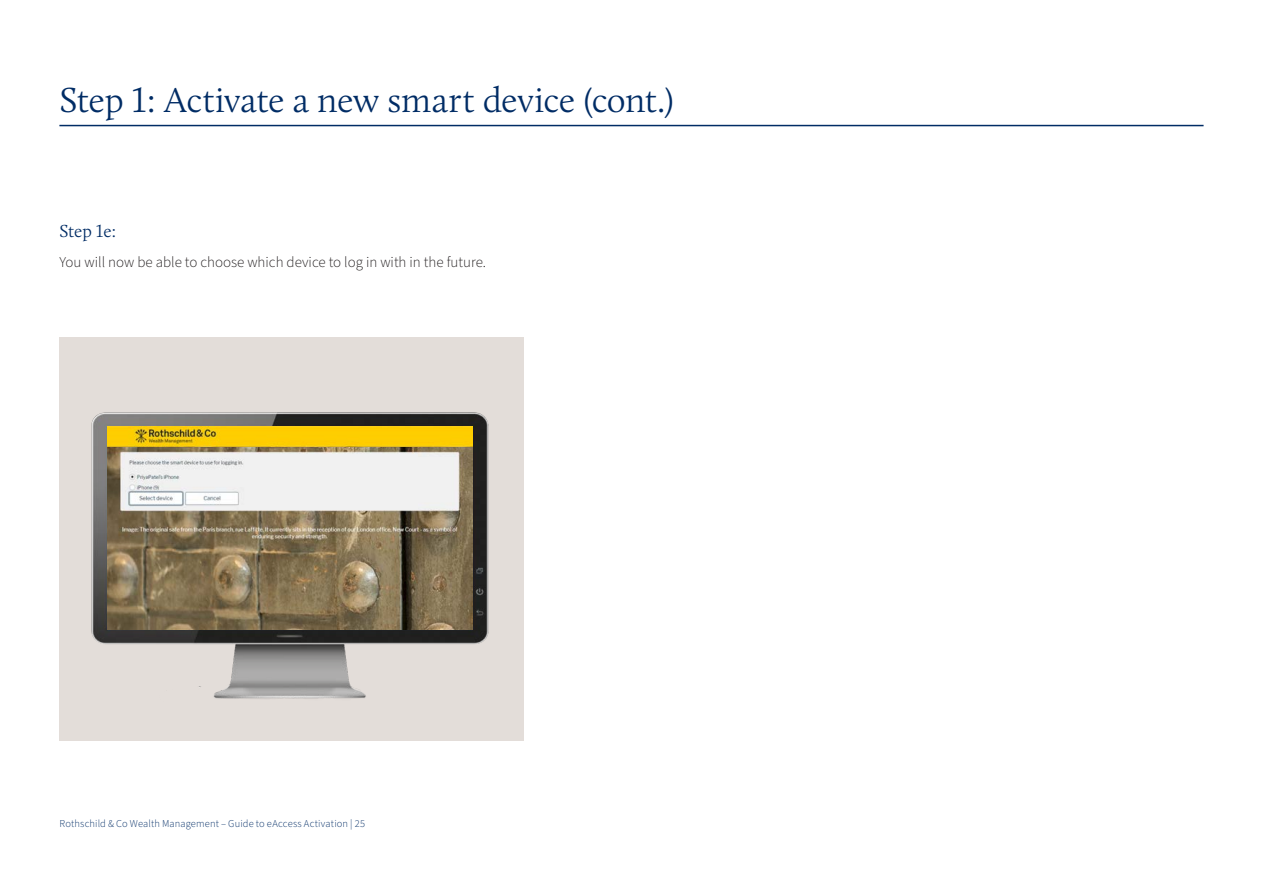
<style>
.page{position:relative;width:1263px;height:893px;background:#fff}
.page>*{position:absolute;margin:0;border:0;box-sizing:border-box;transform-origin:0 0}
.t1{font:300 36px "Calluna";letter-spacing:-.01em;color:#002c65}
.step_title{font:300 18px "Calluna";color:#002c65}
.step_title-2{font:300 15px "Source Sans Pro";color:#231f20}
.t2{font:300 10.5px "Source Sans Pro";letter-spacing:.015em;color:#002c65}
</style>
<div class="page">
<hr style="left:59px;top:125px;width:1144px;height:1px;background:#002c65">
<div style="left:59px;top:337px;width:465px;height:404px;background:#e3ddd9"></div>
<img style="left:91px;top:412px;width:398px;height:287px">
<img style="left:107px;top:427px;width:366px;height:20px">
<img style="left:107px;top:447px;width:366px;height:183px">
<img style="left:125px;top:454px;width:293px;height:56px">
<p class="t1" style="left:59px;top:78px;width:616px">Step 1: Activate a new smart device (cont.)</p>
<p class="step_title" style="left:59px;top:221px;width:59px">Step 1e:</p>
<p class="step_title-2" style="left:59px;top:252px;width:428px">You will now be able to choose which device to log in with in the future.</p>
<p class="t2" style="left:60px;top:816px;width:307px">Rothschild &amp; Co Wealth Management – Guide to eAccess Activation | 25</p>
</div>
